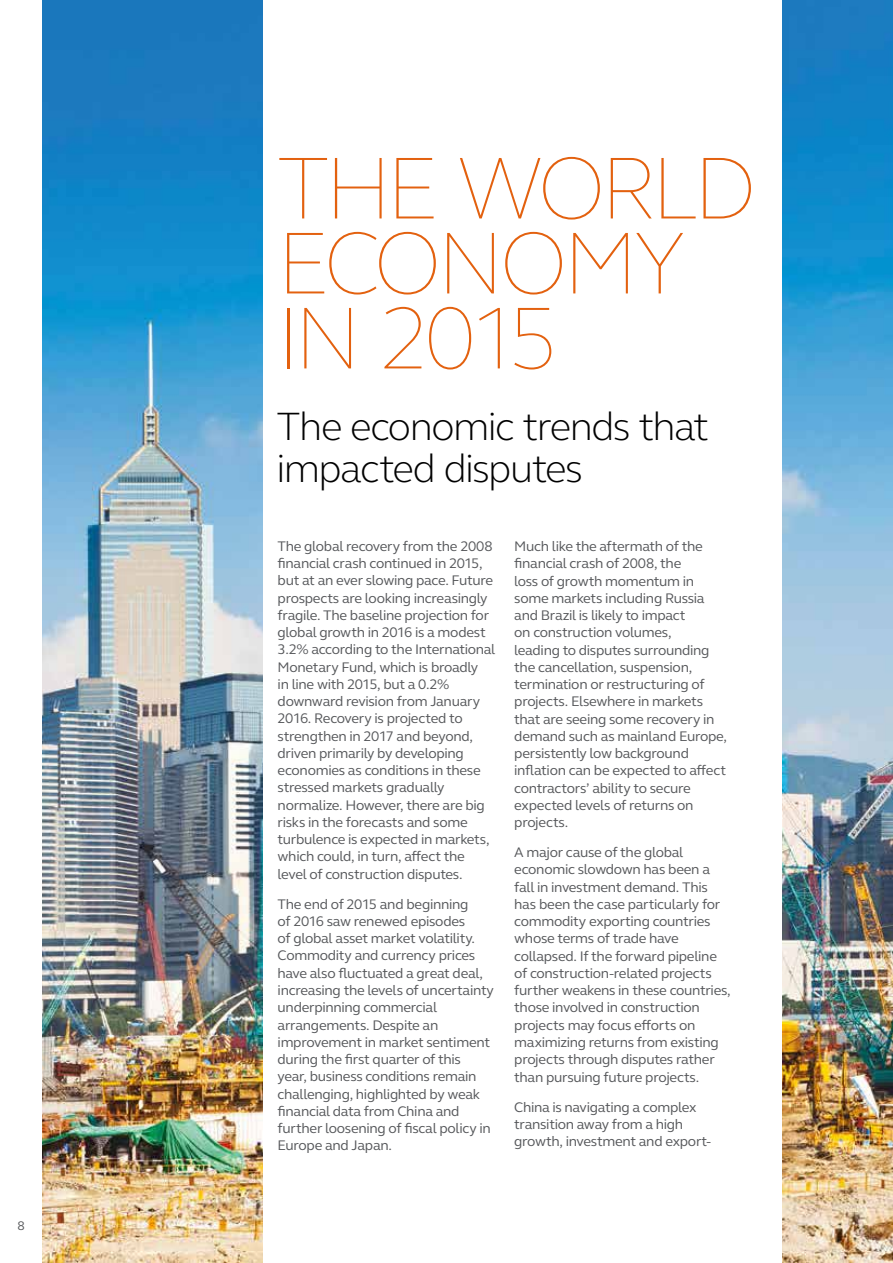
<style>
.page{position:relative;width:893px;height:1263px;background:#fff}
.page>*{position:absolute;margin:0;border:0;box-sizing:border-box;transform-origin:0 0}
.t1{font:100 90px/75px "FS Elliot Pro";letter-spacing:-.07em;color:#e3610f}
.t2{font:300 40.5px/42px "FS Elliot Pro";letter-spacing:-.04em;color:#000}
.t3{font:14.25px/17.2px "FS Elliot Pro";letter-spacing:-.02em;color:#55575a}
.t4{font:12.75px "FS Elliot Pro";color:#55575a}
</style>
<div class="page">
<img style="left:782px;top:0;width:111px;height:1263px">
<img style="left:43px;top:0;width:220px;height:1263px">
<p class="t4" style="left:18px;top:1217px;width:9px">8</p>
<h1 class="t1" style="left:277px;top:147px;width:481px">THE WORLD<br>ECONOMY<br>IN 2015</h1>
<h2 class="t2" style="left:277px;top:404px;width:434px">The economic trends that impacted disputes</h2>
<p class="t3" style="left:278px;top:537px;width:219px">The global recovery from the 2008 financial crash continued in 2015, but at an ever slowing pace. Future prospects are looking increasingly fragile. The baseline projection for global growth in 2016 is a modest<br>3.2% according to the International<br>Monetary Fund, which is broadly<br>in line with 2015, but a 0.2% downward revision from January<br>2016. Recovery is projected to strengthen in 2017 and beyond, driven primarily by developing economies as conditions in these stressed markets gradually normalize. However, there are big risks in the forecasts and some turbulence is expected in markets, which could, in turn, affect the level of construction disputes.</p>
<p class="t3" style="left:278px;top:895px;width:218px">The end of 2015 and beginning<br>of 2016 saw renewed episodes<br>of global asset market volatility.<br>Commodity and currency prices have also fluctuated a great deal, increasing the levels of uncertainty underpinning commercial arrangements. Despite an improvement in market sentiment during the first quarter of this<br>year, business conditions remain challenging, highlighted by weak financial data from China and further loosening of fiscal policy in<br>Europe and Japan.</p>
<p class="t3" style="left:514px;top:537px;width:214px">Much like the aftermath of the financial crash of 2008, the<br>loss of growth momentum in some markets including Russia and Brazil is likely to impact<br>on construction volumes,<br>leading to disputes surrounding the cancellation, suspension, termination or restructuring of projects. Elsewhere in markets that are seeing some recovery in demand such as mainland Europe, persistently low background inflation can be expected to affect contractors’ ability to secure expected levels of returns on projects.</p>
<p class="t3" style="left:514px;top:843px;width:218px">A major cause of the global economic slowdown has been a fall in investment demand. This has been the case particularly for commodity exporting countries whose terms of trade have collapsed. If the forward pipeline of construction-related projects further weakens in these countries, those involved in construction projects may focus efforts on maximizing returns from existing projects through disputes rather than pursuing future projects.</p>
<p class="t3" style="left:514px;top:1098px;width:198px">China is navigating a complex transition away from a high growth, investment and export-</p>
</div>
